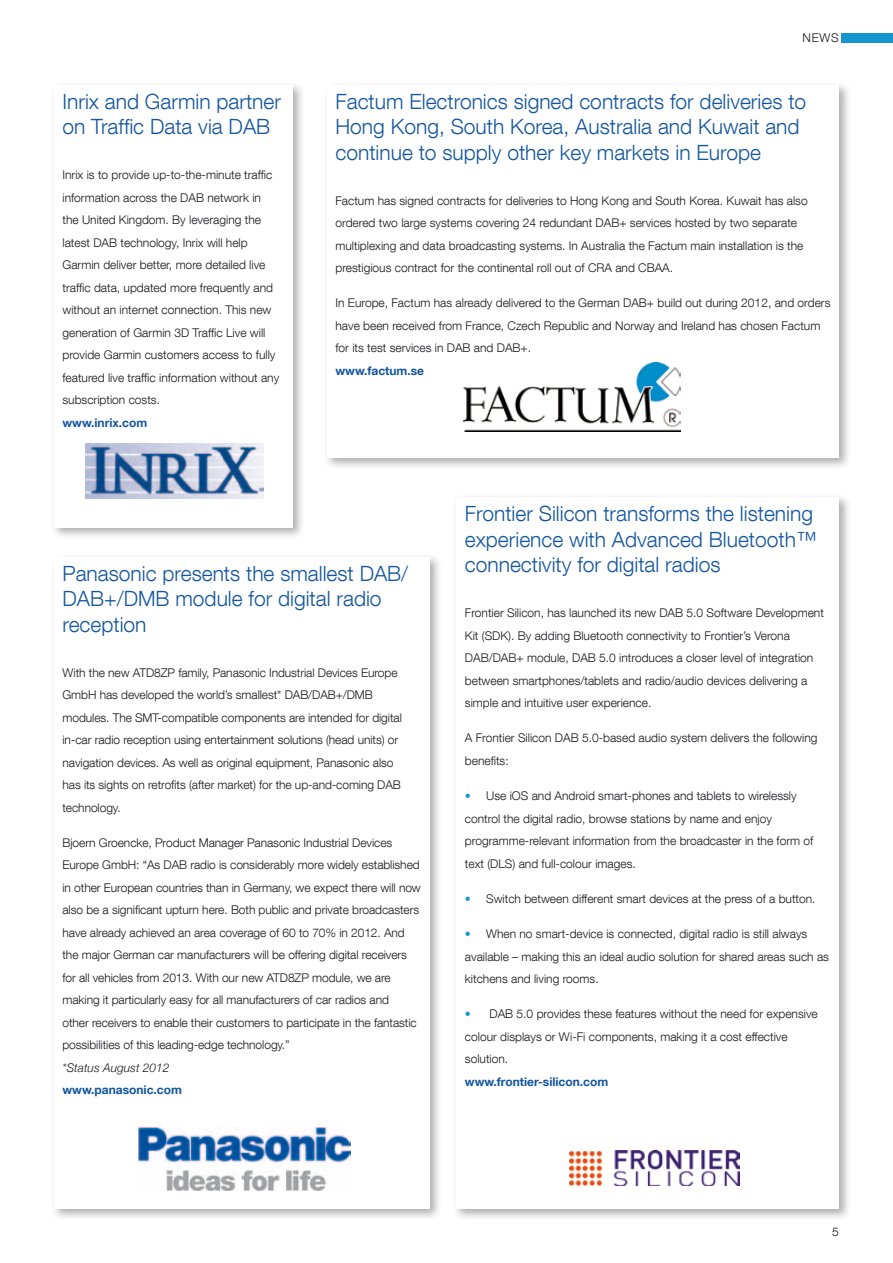
<style>
.page{position:relative;width:893px;height:1263px;background:#fff}
.page>*{position:absolute;margin:0;border:0;box-sizing:border-box;transform-origin:0 0}
.t1{font:300 21px/25.5px "Helvetica Neue LT Com";color:#13559f}
.t2{font:300 12px/22.5px "Helvetica Neue LT Com";color:#1a171c}
.t3{font:700 12px "Helvetica Neue LT Com";color:#13559f}
.t4{font:italic 300 12px "Helvetica Neue";color:#1a171c}
.s1{color:#1795cf}
</style>
<div class="page">
<div style="left:841px;top:33px;width:52px;height:9px;background:#1795cf"></div>
<div style="left:50px;top:81px;width:255px;height:459px;background:#1a171c;opacity:.35"></div>
<div style="left:54px;top:85px;width:239px;height:442px;background:#fff"></div>
<div style="left:323px;top:81px;width:529px;height:389px;background:#1a171c;opacity:.35"></div>
<div style="left:327px;top:85px;width:512px;height:373px;background:#fff"></div>
<div style="left:50px;top:553px;width:392px;height:669px;background:#1a171c;opacity:.35"></div>
<div style="left:54px;top:557px;width:375px;height:652px;background:#fff"></div>
<div style="left:452px;top:493px;width:399px;height:728px;background:#1a171c;opacity:.35"></div>
<div style="left:456px;top:497px;width:383px;height:712px;background:#fff"></div>
<img style="left:463px;top:363px;width:218px;height:69px">
<img style="left:138px;top:1127px;width:212px;height:64px">
<img style="left:85px;top:444px;width:178px;height:54px">
<img style="left:569px;top:1150px;width:170px;height:35px">
<h1 class="t1" style="left:63px;top:88px;width:220px">Inrix and Garmin partner on Traffic Data via DAB</h1>
<p class="t2" style="left:63px;top:163px;width:218px">Inrix is to provide up-to-the-minute traffic information across the DAB network in the United Kingdom. By leveraging the latest DAB technology, Inrix will help Garmin deliver better, more detailed live traffic data, updated more frequently and without an internet connection. This new generation of Garmin 3D Traffic Live will provide Garmin customers access to fully featured live traffic information without any subscription costs.</p>
<p class="t3" style="left:63px;top:415px;width:86px">www.inrix.com</p>
<p class="t2" style="left:803px;top:26px;width:38px">NEWS</p>
<h1 class="t1" style="left:335px;top:88px;width:472px">Factum Electronics signed contracts for deliveries to<br>Hong Kong, South Korea, Australia and Kuwait and continue to supply other key markets in Europe</h1>
<p class="t2" style="left:335px;top:189px;width:474px">Factum has signed contracts for deliveries to Hong Kong and South Korea. Kuwait has also ordered two large systems covering 24 redundant DAB+ services hosted by two separate multiplexing and data broadcasting systems. In Australia the Factum main installation is the prestigious contract for the continental roll out of CRA and CBAA.</p>
<p class="t2" style="left:335px;top:292px;width:496px">In Europe, Factum has already delivered to the German DAB+ build out during 2012, and orders have been received from France, Czech Republic and Norway and Ireland has chosen Factum for its test services in DAB and DAB+.</p>
<p class="t3" style="left:335px;top:363px;width:90px">www.factum.se</p>
<h1 class="t1" style="left:63px;top:560px;width:347px">Panasonic presents the smallest DAB/<br>DAB+/DMB module for digital radio reception</h1>
<p class="t2" style="left:63px;top:661px;width:341px">With the new ATD8ZP family, Panasonic Industrial Devices Europe GmbH has developed the world’s smallest* DAB/DAB+/DMB modules. The SMT-compatible components are intended for digital in-car radio reception using entertainment solutions (head units) or navigation devices. As well as original equipment, Panasonic also has its sights on retrofits (after market) for the up-and-coming DAB technology.</p>
<p class="t2" style="left:63px;top:831px;width:360px">Bjoern Groencke, Product Manager Panasonic Industrial Devices Europe GmbH: “As DAB radio is considerably more widely established in other European countries than in Germany, we expect there will now also be a significant upturn here. Both public and private broadcasters have already achieved an area coverage of 60 to 70% in 2012. And the major German car manufacturers will be offering digital receivers for all vehicles from 2013. With our new ATD8ZP module, we are making it particularly easy for all manufacturers of car radios and<br>other receivers to enable their customers to participate in the fantastic possibilities of this leading-edge technology.”</p>
<p class="t4" style="left:63px;top:1060px;width:109px">*Status August 2012</p>
<p class="t3" style="left:63px;top:1082px;width:121px">www.panasonic.com</p>
<h1 class="t1" style="left:465px;top:500px;width:353px">Frontier Silicon transforms the listening experience with Advanced Bluetooth™ connectivity for digital radios</h1>
<p class="t2" style="left:465px;top:601px;width:361px">Frontier Silicon, has launched its new DAB 5.0 Software Development Kit (SDK). By adding Bluetooth connectivity to Frontier’s Verona DAB/DAB+ module, DAB 5.0 introduces a closer level of integration between smartphones/tablets and radio/audio devices delivering a simple and intuitive user experience.</p>
<p class="t2" style="left:465px;top:726px;width:354px">A Frontier Silicon DAB 5.0-based audio system delivers the following benefits:</p>
<p class="t2" style="left:465px;top:784px;width:350px"><span class="s1">•</span> Use iOS and Android smart-phones and tablets to wirelessly control the digital radio, browse stations by name and enjoy programme-relevant information from the broadcaster in the form of text (DLS) and full-colour images.</p>
<p class="t2" style="left:465px;top:887px;width:352px"><span class="s1">•</span> Switch between different smart devices at the press of a button.</p>
<p class="t2" style="left:465px;top:922px;width:366px"><span class="s1">•</span> When no smart-device is connected, digital radio is still always available – making this an ideal audio solution for shared areas such as kitchens and living rooms.</p>
<p class="t2" style="left:465px;top:1002px;width:354px"><span class="s1">•</span> DAB 5.0 provides these features without the need for expensive colour displays or Wi-Fi components, making it a cost effective solution.</p>
<p class="t3" style="left:465px;top:1074px;width:145px">www.frontier-silicon.com</p>
<p class="t2" style="left:832px;top:1220px;width:8px">5</p>
</div>
